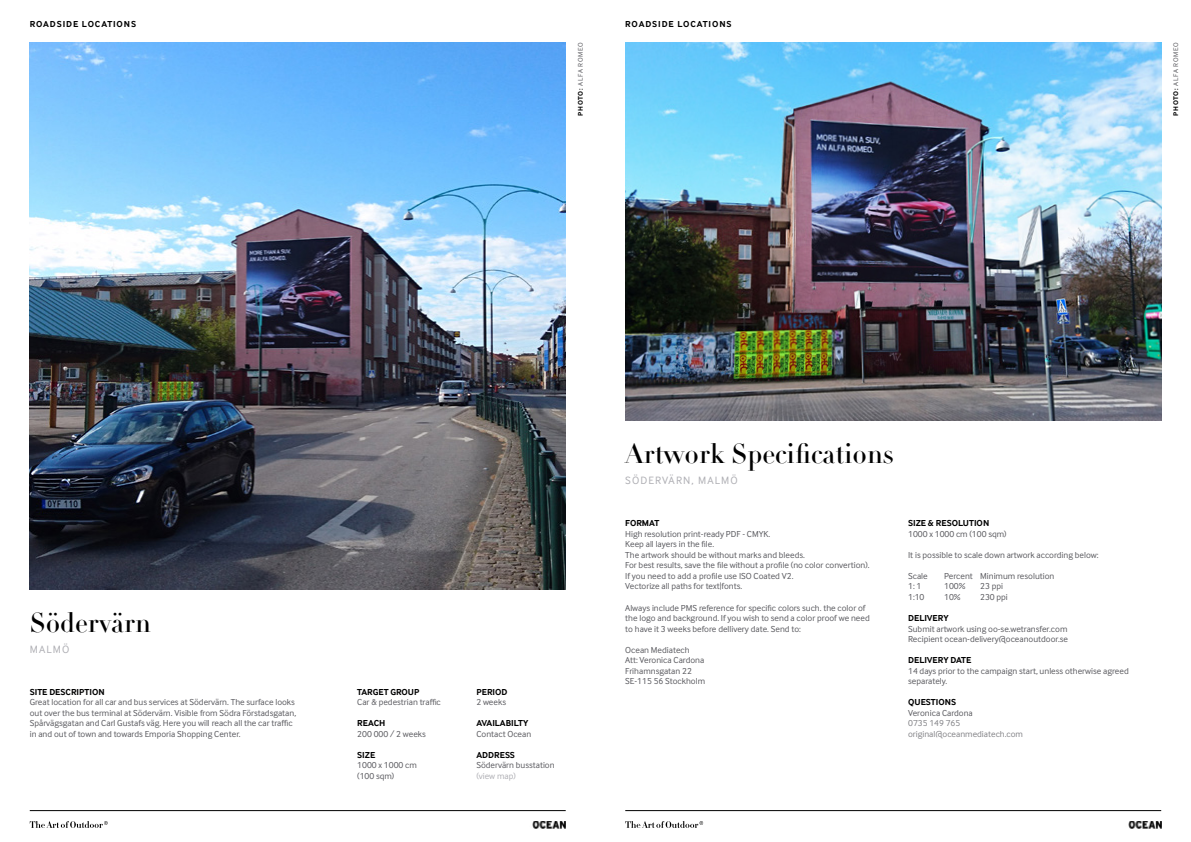
<style>
.page{position:relative;width:1191px;height:842px;background:#fff}
.page>*{position:absolute;margin:0;border:0;box-sizing:border-box;transform-origin:0 0}
.t1{font:27px "Didot LT Pro Headline";color:#000}
.t2{font:11px "Inter Face";letter-spacing:.1em;color:#afafb4}
.t3{font:9px/10.5px "Inter Face";color:#5a5a5f}
.t4{font:700 9px "Inter Face";color:#000}
.t5{font:9px/10.5px "Inter Face";color:#838387}
.t6{font:700 9px "Inter Face";letter-spacing:.1em;color:#000}
.t7{font:9px "Inter Face";color:#afafb4}
.t8{font:7px "Inter Face";letter-spacing:.1em;color:#5a5a5f}
.s1{font-weight:700;color:#000}
</style>
<div class="page">
<svg style="left:30px;top:821px;width:78px;height:7px"></svg>
<img style="left:532px;top:821px;width:34px;height:7px">
<hr style="left:30px;top:810px;width:536px;height:1px;background:#000">
<svg style="left:625px;top:821px;width:78px;height:7px"></svg>
<img style="left:1128px;top:821px;width:33px;height:7px">
<hr style="left:625px;top:810px;width:536px;height:1px;background:#000">
<img style="left:30px;top:42px;width:536px;height:547px">
<img style="left:625px;top:42px;width:536px;height:379px">
<p class="t6" style="left:30px;top:19px;width:108px">ROADSIDE LOCATIONS</p>
<p class="t8" style="left:576px;top:116px;width:75px;rotate:-90deg"><span class="s1">PHOTO:</span> ALFA ROMEO</p>
<p class="t6" style="left:625px;top:19px;width:108px">ROADSIDE LOCATIONS</p>
<p class="t8" style="left:1172px;top:116px;width:75px;rotate:-90deg"><span class="s1">PHOTO:</span> ALFA ROMEO</p>
<h1 class="t1" style="left:30px;top:605px;width:123px">Södervärn</h1>
<p class="t2" style="left:30px;top:643px;width:41px">MALMÖ</p>
<p class="t4" style="left:30px;top:686px;width:76px">SITE DESCRIPTION</p>
<p class="t3" style="left:30px;top:697px;width:268px">Great location for all car and bus services at Södervärn. The surface looks out over the bus terminal at Södervärn. Visible from Södra Förstadsgatan, Spårvägsgatan and Carl Gustafs väg. Here you will reach all the car traffic in and out of town and towards Emporia Shopping Center.</p>
<p class="t4" style="left:357px;top:686px;width:64px">TARGET GROUP</p>
<p class="t3" style="left:357px;top:697px;width:85px">Car &amp; pedestrian traffic</p>
<p class="t4" style="left:357px;top:718px;width:30px">REACH</p>
<p class="t3" style="left:357px;top:728px;width:70px">200 000 / 2 weeks</p>
<p class="t4" style="left:357px;top:750px;width:20px">SIZE</p>
<p class="t3" style="left:357px;top:760px;width:61px">1000 x 1000 cm (100 sqm)</p>
<p class="t4" style="left:476px;top:686px;width:33px">PERIOD</p>
<p class="t3" style="left:476px;top:697px;width:31px">2 weeks</p>
<p class="t4" style="left:476px;top:718px;width:53px">AVAILABILTY</p>
<p class="t3" style="left:476px;top:728px;width:56px">Contact Ocean</p>
<p class="t4" style="left:476px;top:750px;width:40px">ADDRESS</p>
<p class="t3" style="left:476px;top:760px;width:80px">Södervärn busstation</p>
<p class="t7" style="left:476px;top:771px;width:41px">(view map)</p>
<h1 class="t1" style="left:625px;top:437px;width:270px">Artwork Specifications</h1>
<p class="t2" style="left:625px;top:474px;width:114px">SÖDERVÄRN, MALMÖ</p>
<p class="t4" style="left:625px;top:518px;width:35px">FORMAT</p>
<p class="t3" style="left:625px;top:528px;width:246px">High resolution print-ready PDF - CMYK.<br>Keep all layers in the file.<br>The artwork should be without marks and bleeds.<br>For best results, save the file without a profile (no color convertion).<br>If you need to add a profile use ISO Coated V2.<br>Vectorize all paths for text|fonts.</p>
<p class="t3" style="left:625px;top:602px;width:246px">Always include PMS reference for specific colors such. the color of the logo and background. If you wish to send a color proof we need to have it 3 weeks before dellivery date. Send to:</p>
<p class="t3" style="left:625px;top:644px;width:81px">Ocean Mediatech<br>Att: Veronica Cardona<br>Frihamnsgatan 22<br>SE-115 56 Stockholm</p>
<p class="t4" style="left:908px;top:518px;width:83px">SIZE &amp; RESOLUTION</p>
<p class="t3" style="left:908px;top:528px;width:100px">1000 x 1000 cm (100 sqm)</p>
<p class="t3" style="left:908px;top:550px;width:192px">It is possible to scale down artwork according below:</p>
<p class="t3" style="left:908px;top:571px;width:21px">Scale</p>
<p class="t3" style="left:944px;top:571px;width:112px">Percent Minimum resolution</p>
<p class="t3" style="left:908px;top:581px;width:15px">1: 1</p>
<p class="t3" style="left:944px;top:581px;width:23px">100%</p>
<p class="t3" style="left:980px;top:581px;width:24px">23 ppi</p>
<p class="t3" style="left:908px;top:592px;width:18px">1:10</p>
<p class="t3" style="left:944px;top:592px;width:18px">10%</p>
<p class="t3" style="left:980px;top:592px;width:29px">230 ppi</p>
<p class="t4" style="left:908px;top:613px;width:42px">DELIVERY</p>
<p class="t3" style="left:908px;top:623px;width:162px">Submit artwork using oo-se.wetransfer.com<br>Recipient ocean-delivery@oceanoutdoor.se</p>
<p class="t4" style="left:908px;top:655px;width:65px">DELIVERY DATE</p>
<p class="t3" style="left:908px;top:665px;width:222px">14 days prior to the campaign start, unless otherwise agreed separately.</p>
<p class="t4" style="left:908px;top:697px;width:49px">QUESTIONS</p>
<p class="t3" style="left:908px;top:707px;width:66px">Veronica Cardona</p>
<p class="t5" style="left:908px;top:718px;width:116px">0735 149 765 original@oceanmediatech.com</p>
</div>
